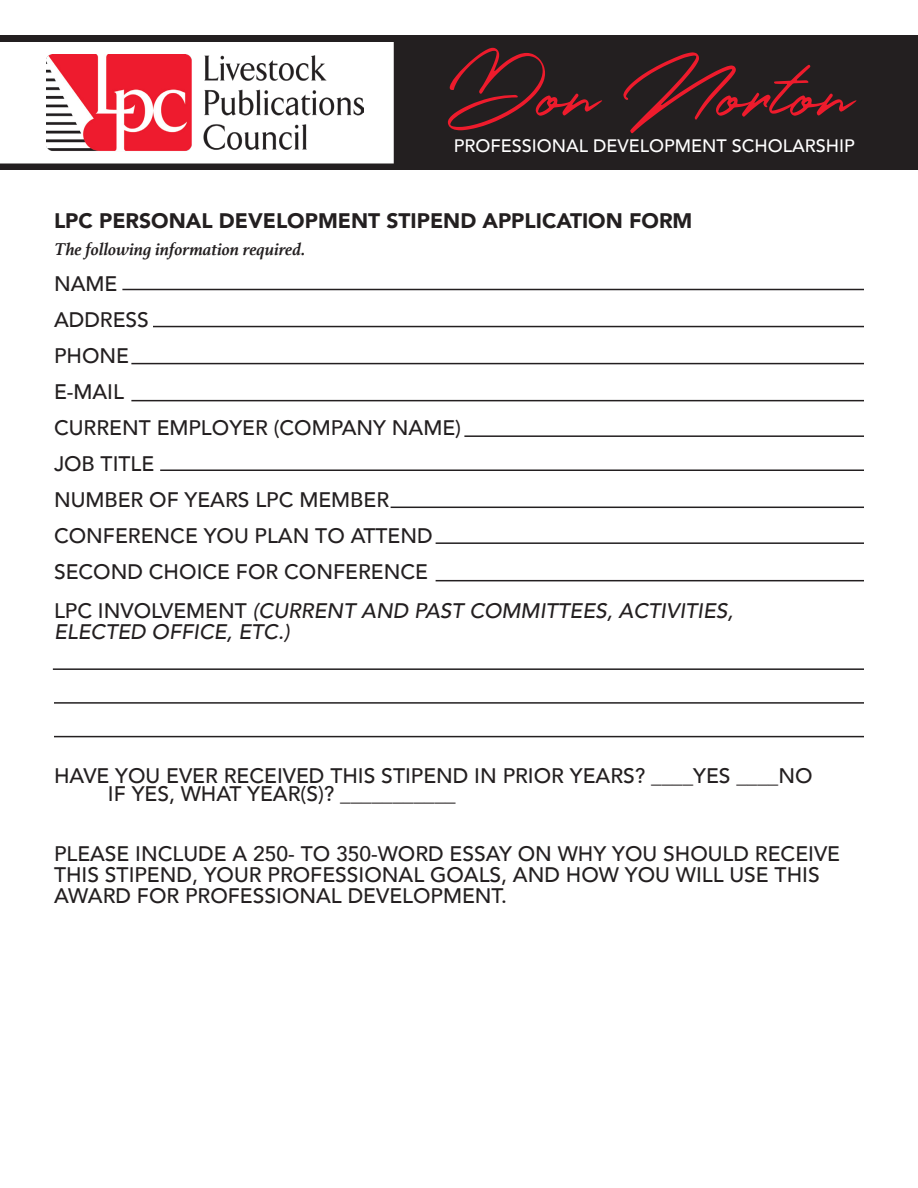
<style>
.page{position:relative;width:918px;height:1188px;background:#fff}
.page>*{position:absolute;margin:0;border:0;box-sizing:border-box;transform-origin:0 0}
.t1{font:94.5px "Holland";color:#ee1b2c}
.t2{font:500 21px/21px "Avenir";color:#231f20}
.t3{font:italic 500 21px/21px "Avenir";color:#231f20}
.t4{font:900 21px "Avenir";color:#231f20}
.t5{font:500 18px "Avenir";color:#fff}
.t6{font:italic 700 18px "Athelas";color:#231f20}
.s1{font-style:normal}
</style>
<div class="page">
<div style="left:0;top:35px;width:918px;height:135px;background:#231f20"></div>
<svg style="left:0;top:42px;width:394px;height:122px;background:#ebc2c6"></svg>
<hr style="left:122px;top:289px;width:742px;height:1px;background:#231f20">
<hr style="left:153px;top:326px;width:711px;height:1px;background:#231f20">
<hr style="left:131px;top:363px;width:733px;height:1px;background:#231f20">
<hr style="left:131px;top:400px;width:733px;height:1px;background:#231f20">
<hr style="left:464px;top:435px;width:400px;height:2px;background:#231f20">
<hr style="left:160px;top:470px;width:704px;height:1px;background:#231f20">
<hr style="left:391px;top:507px;width:473px;height:1px;background:#231f20">
<hr style="left:436px;top:542px;width:428px;height:2px;background:#231f20">
<hr style="left:436px;top:580px;width:428px;height:1px;background:#231f20">
<hr style="left:53px;top:668px;width:811px;height:2px;background:#231f20">
<hr style="left:54px;top:736px;width:810px;height:1px;background:#231f20">
<hr style="left:54px;top:702px;width:810px;height:2px;background:#231f20">
<p class="t1" style="left:447px;top:35px;width:409px">Don Norton</p>
<p class="t5" style="left:454px;top:130px;width:402px">PROFESSIONAL DEVELOPMENT SCHOLARSHIP</p>
<p class="t4" style="left:54px;top:203px;width:640px">LPC PERSONAL DEVELOPMENT STIPEND APPLICATION FORM</p>
<p class="t6" style="left:54px;top:235px;width:253px">The following information required.</p>
<p class="t2" style="left:54px;top:272px;width:65px">NAME</p>
<p class="t2" style="left:54px;top:308px;width:96px">ADDRESS</p>
<p class="t2" style="left:54px;top:344px;width:77px">PHONE</p>
<p class="t2" style="left:54px;top:380px;width:72px">E-MAIL</p>
<p class="t2" style="left:54px;top:416px;width:409px">CURRENT EMPLOYER (COMPANY NAME)</p>
<p class="t2" style="left:54px;top:452px;width:102px">JOB TITLE</p>
<p class="t2" style="left:54px;top:488px;width:337px">NUMBER OF YEARS LPC MEMBER</p>
<p class="t2" style="left:54px;top:524px;width:380px">CONFERENCE YOU PLAN TO ATTEND</p>
<p class="t2" style="left:54px;top:560px;width:376px">SECOND CHOICE FOR CONFERENCE</p>
<p class="t3" style="left:54px;top:600px;width:681px"><span class="s1">LPC INVOLVEMENT</span> (CURRENT AND PAST COMMITTEES, ACTIVITIES,<br>ELECTED OFFICE, ETC.)</p>
<p class="t2" style="left:54px;top:764px;width:760px">HAVE YOU EVER RECEIVED THIS STIPEND IN PRIOR YEARS? ____YES ____NO</p>
<p class="t2" style="left:108px;top:782px;width:349px">IF YES, WHAT YEAR(S)? ___________</p>
<p class="t2" style="left:54px;top:842px;width:788px">PLEASE INCLUDE A 250- TO 350-WORD ESSAY ON WHY YOU SHOULD RECEIVE<br>THIS STIPEND, YOUR PROFESSIONAL GOALS, AND HOW YOU WILL USE THIS<br>AWARD FOR PROFESSIONAL DEVELOPMENT.</p>
</div>
